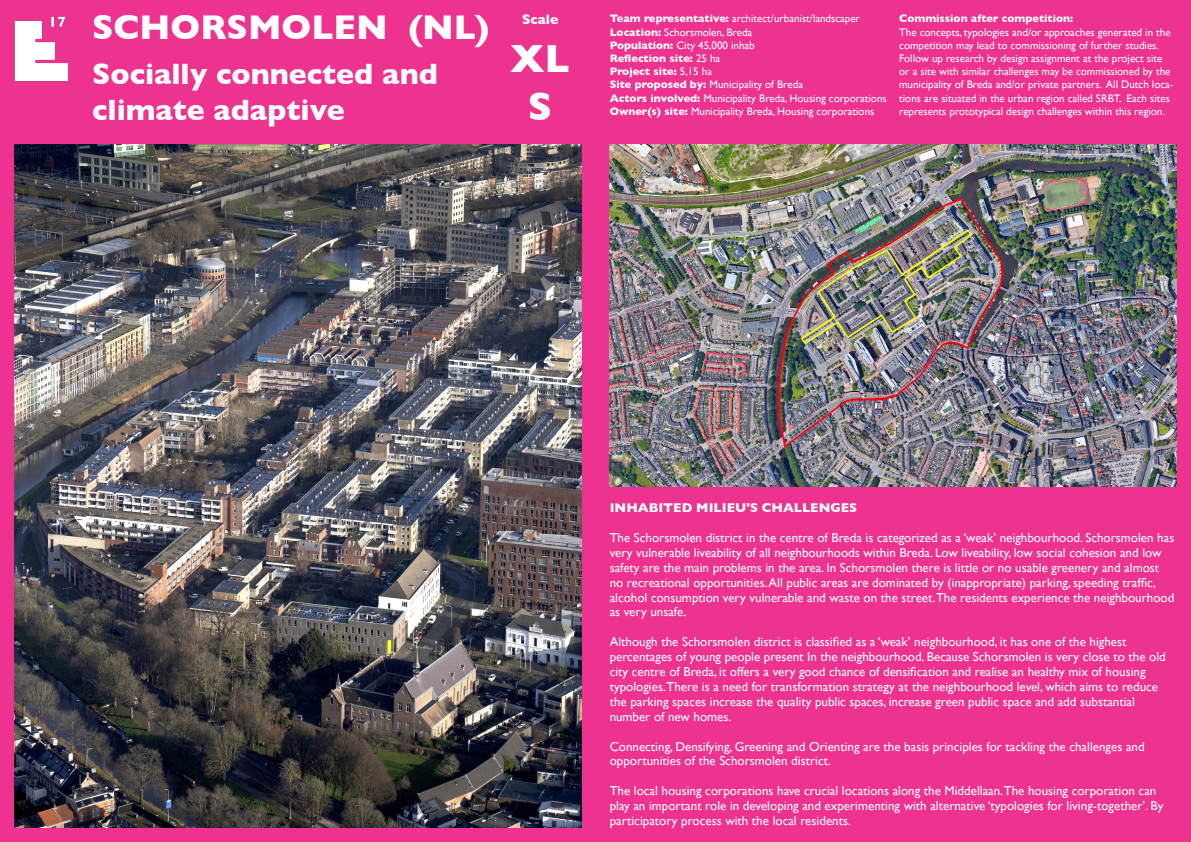
<style>
.page{position:relative;width:1191px;height:842px;background:#fff}
.page>*{position:absolute;margin:0;border:0;box-sizing:border-box;transform-origin:0 0}
.t1{font:700 40px "Gill Sans";color:#fff}
.t2{font:700 35px "Gill Sans";color:#fff}
.t3{font:700 30px "Gill Sans";color:#fff}
.t4{font:700 14px "Gill Sans";color:#fff}
.t5{font:13px/14.9px "Gill Sans";color:#fff}
.t6{font:700 13px "Gill Sans";color:#fff}
.t7{font:11px/13.2px "Gill Sans";color:#fff}
.t8{font:700 11px "Gill Sans";color:#fff}
.s1{font-weight:700}
.s2{font-weight:400}
.s3{font-style:inherit}
</style>
<div class="page">
<div style="left:0;top:0;width:597px;height:842px;background:#ed328f"></div>
<img style="left:14px;top:145px;width:567px;height:683px">
<div style="left:595px;top:0;width:596px;height:842px;background:#ed328f"></div>
<img style="left:609px;top:145px;width:567px;height:341px">
<img style="left:14px;top:16px;width:55px;height:66px">
<p class="t2" style="left:92px;top:-1px;width:399px">SCHORSMOLEN (NL)</p>
<p class="t4" style="left:522px;top:8px;width:38px">Scale</p>
<p class="t1" style="left:510px;top:27px;width:61px">XL</p>
<p class="t1" style="left:528px;top:75px;width:26px">S</p>
<p class="t3" style="left:92px;top:50px;width:347px">Socially connected and</p>
<p class="t3" style="left:92px;top:86px;width:254px">climate adaptive</p>
<p class="t7" style="left:609px;top:12px;width:252px"><span class="s1">Team representative:</span> architect/urbanist/landscaper</p>
<p class="t7" style="left:609px;top:25px;width:144px"><span class="s1">Location:</span> Schorsmolen, Breda</p>
<p class="t7" style="left:609px;top:38px;width:147px"><span class="s1">Population:</span> City 45,000 inhab</p>
<p class="t8" style="left:609px;top:50px;width:112px">Reflection site: <span class="s2">25 ha</span></p>
<p class="t8" style="left:609px;top:63px;width:104px">Project site: <span class="s2">5,15 ha</span></p>
<p class="t7" style="left:609px;top:78px;width:195px"><span class="s1">Site proposed by:</span> Municipality of Breda</p>
<p class="t7" style="left:609px;top:91px;width:278px"><span class="s1">Actors involved:</span> Municipality Breda, Housing corporations</p>
<p class="t7" style="left:609px;top:104px;width:266px"><span class="s1">Owner(s) site:</span> Municipality Breda, Housing corporations</p>
<p class="t8" style="left:899px;top:10px;width:175px">Commission after competition:</p>
<p class="t7" style="left:899px;top:25px;width:276px">The concepts, typologies and/or approaches generated in the competition may lead to commissioning of further studies.<br>Follow up research by design assignment at the project site or a site with similar challenges may be commissioned by the municipality of Breda and/or private partners. All Dutch loca&shy;tions are situated in the urban region called SRBT. Each sites represents prototypical design challenges within this region.</p>
<p class="t6" style="left:609px;top:497px;width:249px"><span class="s3">I</span>NHABITED MILIEU'S CHALLENGES</p>
<p class="t5" style="left:609px;top:530px;width:566px">The Schorsmolen district in the centre of Breda is categorized as a ‘weak’ neighbourhood. Schorsmolen has very vulnerable liveability of all neighbourhoods within Breda. Low liveability, low social cohesion and low safety are the main problems in the area. In Schorsmolen there is little or no usable greenery and almost no recreational opportunities. All public areas are dominated by (inappropriate) parking, speeding traffic, alcohol consumption very vulnerable and waste on the street.The residents experience the neighbourhood as very unsafe.</p>
<p class="t5" style="left:609px;top:634px;width:557px">Although the Schorsmolen district is classified as a ‘weak’ neighbourhood, it has one of the highest percentages of young people present In the neighbourhood. Because Schorsmolen is very close to the old city centre of Breda, it offers a very good chance of densification and realise an healthy mix of housing typologies.There is a need for transformation strategy at the neighbourhood level, which aims to reduce the parking spaces increase the quality public spaces, increase green public space and add substantial number of new homes.</p>
<p class="t5" style="left:609px;top:738px;width:536px">Connecting, Densifying, Greening and Orienting are the basis principles for tackling the challenges and opportunities of the Schorsmolen district.</p>
<p class="t5" style="left:609px;top:783px;width:555px">The local housing corporations have crucial locations along the Middellaan.The housing corporation can play an important role in developing and experimenting with alternative ‘typologies for living-together’. By participatory process with the local residents.</p>
</div>
